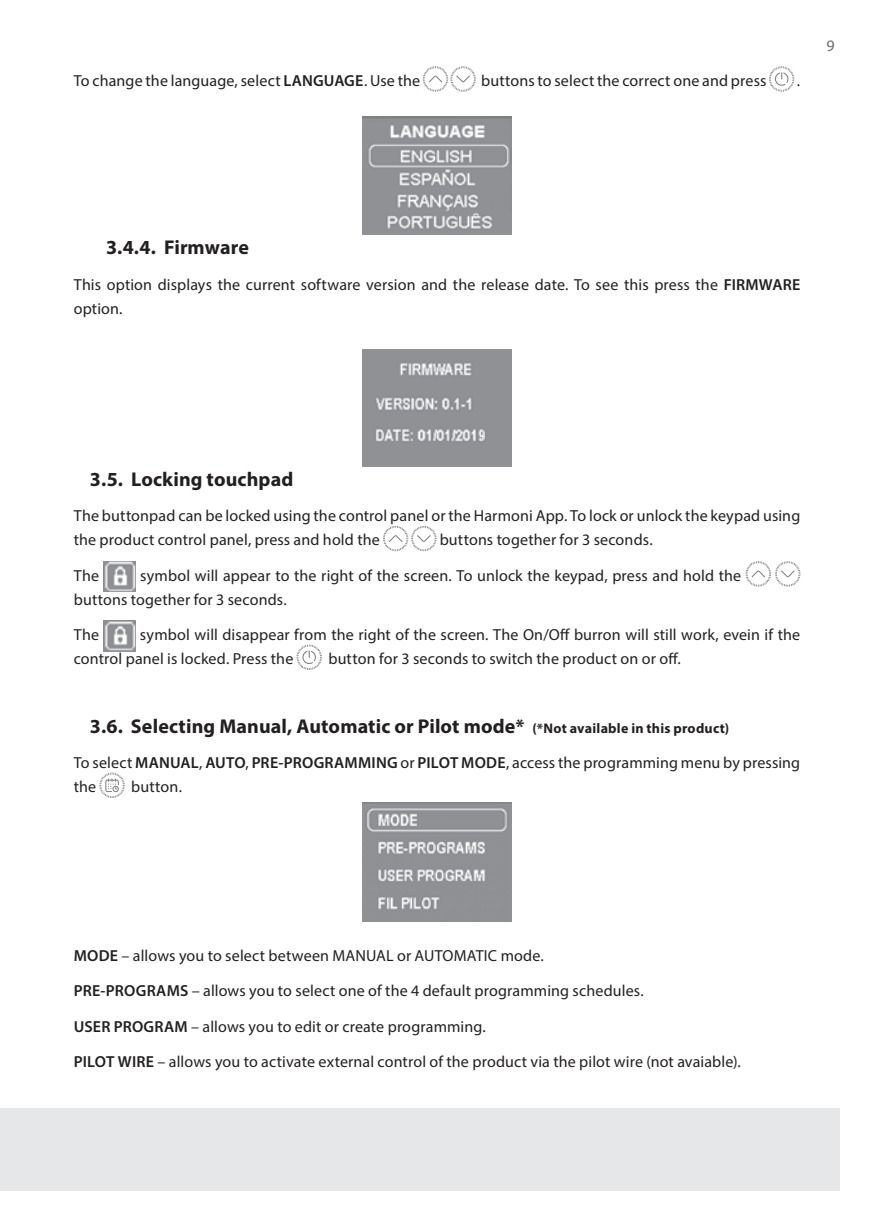
<style>
.page{position:relative;width:874px;height:1225px;background:#fff}
.page>*{position:absolute;margin:0;border:0;box-sizing:border-box;transform-origin:0 0}
.t1{font:700 20px "Myriad Pro";letter-spacing:.005em;color:#231f20}
.t2{font:16px/24px "Myriad Pro";letter-spacing:.01em;color:#231f20}
.t3{font:16px "Myriad Pro";color:#6c6d70}
.s1{font-weight:600}
.s2{font-size:14px}
</style>
<div class="page">
<div style="left:0;top:1108px;width:839px;height:83px;background:#e6e7e9"></div>
<svg style="left:422px;top:66px;width:53px;height:26px"></svg>
<svg style="left:769px;top:66px;width:24px;height:26px"></svg>
<img style="left:362px;top:116px;width:149px;height:118px">
<img style="left:362px;top:349px;width:149px;height:118px">
<svg style="left:383px;top:526px;width:53px;height:25px"></svg>
<img style="left:104px;top:561px;width:31px;height:31px">
<svg style="left:745px;top:561px;width:55px;height:25px"></svg>
<img style="left:104px;top:620px;width:31px;height:31px">
<svg style="left:296px;top:644px;width:25px;height:26px"></svg>
<svg style="left:99px;top:772px;width:26px;height:26px"></svg>
<img style="left:362px;top:802px;width:149px;height:119px">
<p class="t2" style="left:74px;top:68px;width:348px">To change the language, select <span class="s1">LANGUAGE</span>. Use the</p>
<p class="t2" style="left:481px;top:68px;width:287px">buttons to select the correct one and press</p>
<p class="t2" style="left:796px;top:68px;width:5px">.</p>
<p class="t3" style="left:826px;top:36px;width:10px">9</p>
<p class="t1" style="left:106px;top:235px;width:144px">3.4.4. Firmware</p>
<p class="t2" style="left:74px;top:272px;width:727px">This option displays the current software version and the release date. To see this press the <span class="s1">FIRMWARE </span>option.</p>
<p class="t1" style="left:90px;top:466px;width:205px">3.5. Locking touchpad</p>
<p class="t2" style="left:74px;top:503px;width:727px">The buttonpad can be locked using the control panel or the Harmoni App. To lock or unlock the keypad using the product control panel, press and hold the</p>
<p class="t2" style="left:439px;top:527px;width:214px">buttons together for 3 seconds.</p>
<p class="t2" style="left:74px;top:563px;width:668px;text-indent:66px">symbol will appear to the right of the screen. To unlock the keypad, press and hold the buttons together for 3 seconds.</p>
<p class="t2" style="left:74px;top:622px;width:27px">The</p>
<p class="t2" style="left:74px;top:563px;width:27px">The</p>
<p class="t2" style="left:74px;top:622px;width:727px;text-indent:66px">symbol will disappear from the right of the screen. The On/Off burron will still work, evein if the control panel is locked. Press the</p>
<p class="t2" style="left:328px;top:646px;width:353px">button for 3 seconds to switch the product on or off.</p>
<p class="t1" style="left:90px;top:713px;width:640px">3.6. Selecting Manual, Automatic or Pilot mode* <span class="s2">(*Not available in this product)</span></p>
<p class="t2" style="left:74px;top:750px;width:727px">To select <span class="s1">MANUAL</span>, <span class="s1">AUTO</span>, <span class="s1">PRE-PROGRAMMING</span> or <span class="s1">PILOT MODE</span>, access the programming menu by pressing the</p>
<p class="t2" style="left:131px;top:774px;width:52px">button.</p>
<p class="t2" style="left:74px;top:943px;width:471px"><span class="s1">MODE</span> – allows you to select between MANUAL or AUTOMATIC mode.</p>
<p class="t2" style="left:74px;top:978px;width:571px"><span class="s1">PRE-PROGRAMS</span> – allows you to select one of the 4 default programming schedules.</p>
<p class="t2" style="left:74px;top:1014px;width:413px"><span class="s1">USER PROGRAM</span> – allows you to edit or create programming.</p>
<p class="t2" style="left:74px;top:1049px;width:668px"><span class="s1">PILOT WIRE</span> – allows you to activate external control of the product via the pilot wire (not avaiable).</p>
</div>
